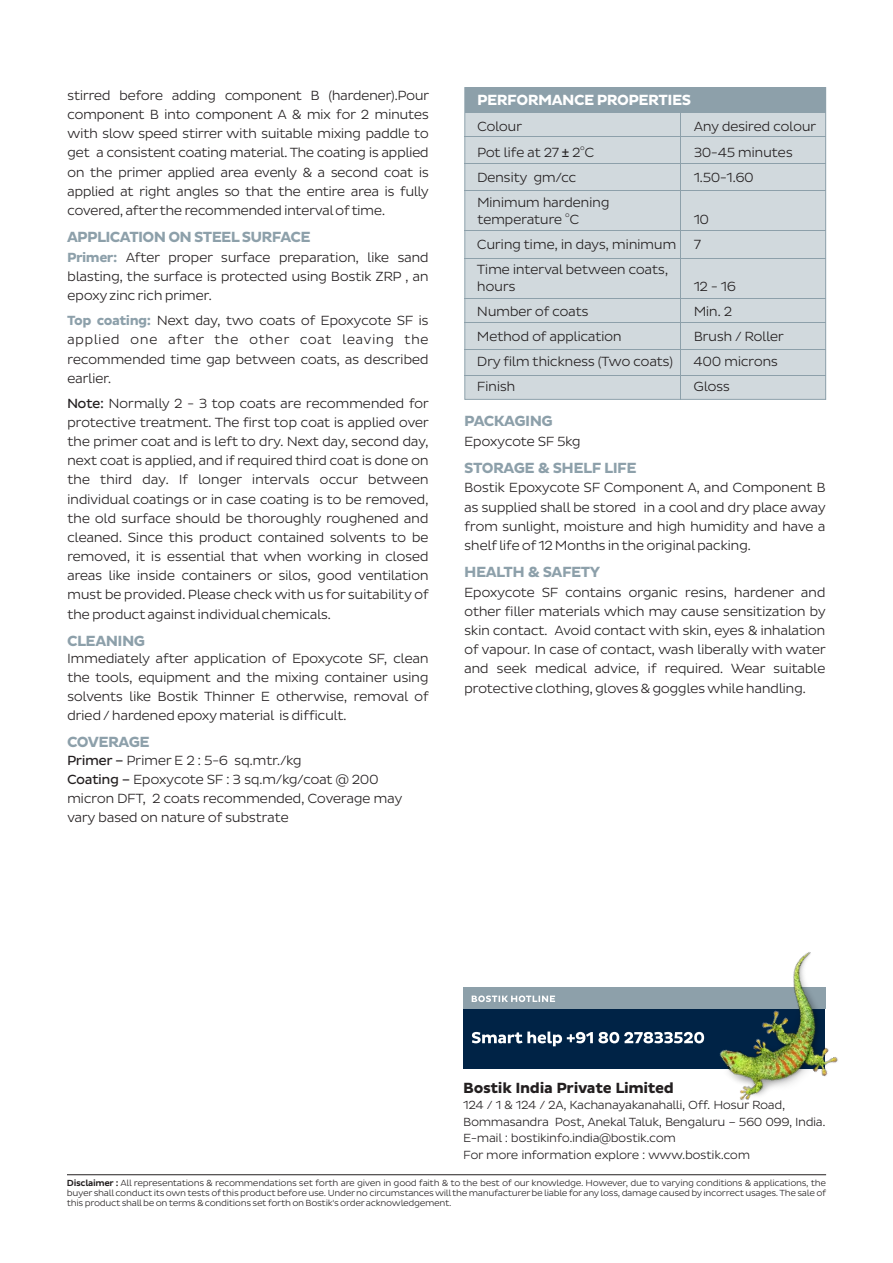
<style>
.page{position:relative;width:893px;height:1263px;background:#fff}
.page>*{position:absolute;margin:0;border:0;box-sizing:border-box;transform-origin:0 0}
.t1{font:700 15px "Bostik";letter-spacing:-.035em;color:#8da0aa}
.t2{font:700 15px "Bostik";letter-spacing:-.025em;color:#231f20}
.t3{font:700 15px "Bostik";letter-spacing:-.035em;color:#fff}
.t4{font:300 13.5px/19.2px "Bostik";letter-spacing:-.035em;color:#231f20;text-align:justify}
.t5{font:700 13.5px "Bostik";letter-spacing:-.035em;color:#8da0aa}
.t6{font:300 12px/17.1px "Bostik";letter-spacing:-.035em;color:#231f20}
.t7{font:300 9px/10.1px "Bostik";letter-spacing:-.035em;color:#231f20;text-align:justify}
.t8{font:300 6.75px "Bostik";color:#231f20}
.s1{font-weight:700;color:#8da0aa}
.s2{font-weight:400}
.s3{font-family:"Arial";font-weight:400}
.s4{font-weight:500}
</style>
<div class="page">
<div style="left:465px;top:88px;width:361px;height:311px;background:#8da0aa;opacity:.4"></div>
<div style="left:464px;top:87px;width:362px;height:313px;border:1px solid #8da0aa"></div>
<hr style="left:680px;top:111px;width:1px;height:288px;background:#8da0aa">
<hr style="left:464px;top:137px;width:361px;height:1px;background:#8da0aa">
<hr style="left:464px;top:163px;width:361px;height:1px;background:#8da0aa">
<hr style="left:464px;top:190px;width:361px;height:1px;background:#8da0aa">
<hr style="left:464px;top:230px;width:361px;height:1px;background:#8da0aa">
<hr style="left:464px;top:258px;width:361px;height:1px;background:#8da0aa">
<hr style="left:464px;top:298px;width:361px;height:1px;background:#8da0aa">
<hr style="left:464px;top:322px;width:361px;height:1px;background:#8da0aa">
<hr style="left:464px;top:349px;width:361px;height:1px;background:#8da0aa">
<hr style="left:464px;top:375px;width:361px;height:1px;background:#8da0aa">
<hr style="left:67px;top:1174px;width:759px;height:1px;background:#231f20">
<div style="left:463px;top:988px;width:362px;height:21px;background:#8da0aa"></div>
<div style="left:463px;top:1009px;width:362px;height:60px;background:#002346"></div>
<img style="left:696px;top:952px;width:142px;height:149px">
<svg style="left:472px;top:995px;width:83px;height:7px"></svg>
<svg style="left:472px;top:1031px;width:232px;height:15px"></svg>
<p class="t4" style="left:67px;top:87px;width:363px">stirred before adding component B (hardener).Pour component B into component A &amp; mix for 2 minutes with slow speed stirrer with suitable mixing paddle to get a consistent coating material. The coating is applied on the primer applied area evenly &amp; a second coat is applied at right angles so that the entire area is fully covered, afterthe recommended interval oftime.</p>
<p class="t4" style="left:67px;top:249px;width:363px;text-indent:59px">After proper surface preparation, like sand blasting, the surface is protected using Bostik ZRP , an epoxyzinc rich primer.</p>
<p class="t4" style="left:67px;top:312px;width:363px"><span class="s1">Top coating:</span> Next day, two coats of Epoxycote SF is applied one after the other coat leaving the recommended time gap between coats, as described earlier.</p>
<p class="t4" style="left:67px;top:395px;width:364px"><span class="s2">Note:</span> Normally 2 - 3 top coats are recommended for protective treatment. The first top coat is applied over the primer coat and is left to dry. Next day, second day, next coat is applied, and if required third coat is done on the third day. If longer intervals occur between individual coatings or in case coating is to be removed, the old surface should be thoroughly roughened and cleaned. Since this product contained solvents to be removed, it is essential that when working in closed areas like inside containers or silos, good ventilation must be provided. Please check with us for suitability of the product against individualchemicals.</p>
<p class="t4" style="left:67px;top:650px;width:363px">Immediately after application of Epoxycote SF, clean the tools, equipment and the mixing container using solvents like Bostik Thinner E otherwise, removal of dried / hardened epoxymaterial is difficult.</p>
<p class="t4" style="left:67px;top:752px;width:337px;text-align:left"><span class="s2">Primer –</span> Primer E 2 : 5-6 sq.mtr./kg<br><span class="s2">Coating –</span> Epoxycote SF : 3 sq.m/kg/coat @ 200 micron DFT, 2 coats recommended, Coverage may vary based on nature of substrate</p>
<p class="t1" style="left:67px;top:231px;width:245px">APPLICATION ON STEEL SURFACE</p>
<p class="t5" style="left:67px;top:252px;width:52px">Primer:</p>
<p class="t1" style="left:67px;top:634px;width:80px">CLEANING</p>
<p class="t1" style="left:67px;top:736px;width:84px">COVERAGE</p>
<p class="t3" style="left:477px;top:94px;width:216px">PERFORMANCE PROPERTIES</p>
<p class="t4" style="left:477px;top:118px;width:47px">Colour</p>
<p class="t4" style="left:694px;top:118px;width:124px">Any desired colour</p>
<p class="t8" style="left:580px;top:145px;width:6px">o</p>
<p class="t4" style="left:477px;top:144px;width:119px">Pot life at 27 <span class="s3">±</span> 2 C</p>
<p class="t4" style="left:694px;top:144px;width:101px">30-45 minutes</p>
<p class="t4" style="left:477px;top:169px;width:101px">Density gm/cc</p>
<p class="t4" style="left:694px;top:169px;width:62px">1.50-1.60</p>
<p class="t4" style="left:477px;top:194px;width:134px">Minimum hardening</p>
<p class="t8" style="left:565px;top:212px;width:6px">o</p>
<p class="t4" style="left:477px;top:211px;width:104px">temperature C</p>
<p class="t4" style="left:694px;top:211px;width:17px">10</p>
<p class="t4" style="left:477px;top:236px;width:201px">Curing time, in days, minimum</p>
<p class="t4" style="left:694px;top:236px;width:9px">7</p>
<p class="t4" style="left:477px;top:262px;width:193px;line-height:16.6px">Time interval between coats, hours</p>
<p class="t4" style="left:694px;top:277px;width:44px">12 - 16</p>
<p class="t4" style="left:477px;top:302px;width:113px">Number of coats</p>
<p class="t4" style="left:694px;top:302px;width:40px">Min. 2</p>
<p class="t4" style="left:477px;top:328px;width:146px">Method of application</p>
<p class="t4" style="left:694px;top:328px;width:92px">Brush / Roller</p>
<p class="t4" style="left:477px;top:353px;width:198px">Dry film thickness (Two coats)</p>
<p class="t4" style="left:694px;top:353px;width:86px">400 microns</p>
<p class="t4" style="left:477px;top:378px;width:40px">Finish</p>
<p class="t4" style="left:694px;top:378px;width:38px">Gloss</p>
<p class="t1" style="left:464px;top:415px;width:90px">PACKAGING</p>
<p class="t1" style="left:464px;top:461px;width:174px">STORAGE &amp; SHELF LIFE</p>
<p class="t4" style="left:464px;top:433px;width:118px">Epoxycote SF 5kg</p>
<p class="t4" style="left:464px;top:479px;width:363px">Bostik Epoxycote SF Component A, and Component B as supplied shall be stored in a cool and dry place away from sunlight, moisture and high humidity and have a shelf life of 12 Months in the originalpacking.</p>
<p class="t4" style="left:464px;top:584px;width:363px">Epoxycote SF contains organic resins, hardener and other filler materials which may cause sensitization by skin contact. Avoid contact with skin, eyes &amp; inhalation of vapour. In case of contact, wash liberally with water and seek medical advice, if required. Wear suitable protective clothing, gloves &amp; goggles while handling.</p>
<p class="t1" style="left:464px;top:566px;width:137px">HEALTH &amp; SAFETY</p>
<p class="t2" style="left:463px;top:1082px;width:212px">Bostik India Private Limited</p>
<p class="t6" style="left:463px;top:1097px;width:364px">124 / 1 &amp; 124 / 2A, Kachanayakanahalli, Off. Hosur Road,<br>Bommasandra Post, Anekal Taluk, Bengaluru – 560 099, India.</p>
<p class="t6" style="left:463px;top:1130px;width:288px">E-mail : bostikinfo.india@bostik.com<br>For more information explore : www.bostik.com</p>
<p class="t7" style="left:67px;top:1179px;width:761px"><span class="s4">Disclaimer :</span> All representations &amp; recommendations set forth are given in good faith &amp; to the best of our knowledge. However, due to varying conditions &amp; applications, the buyer shall conduct its own tests ofthis product before use. Under no circumstances willthe manufacturer be liable for any loss, damage caused by incorrect usages. The sale of this product shallbe on terms &amp; conditions set forth on Bostik's orderacknowledgement.</p>
</div>
